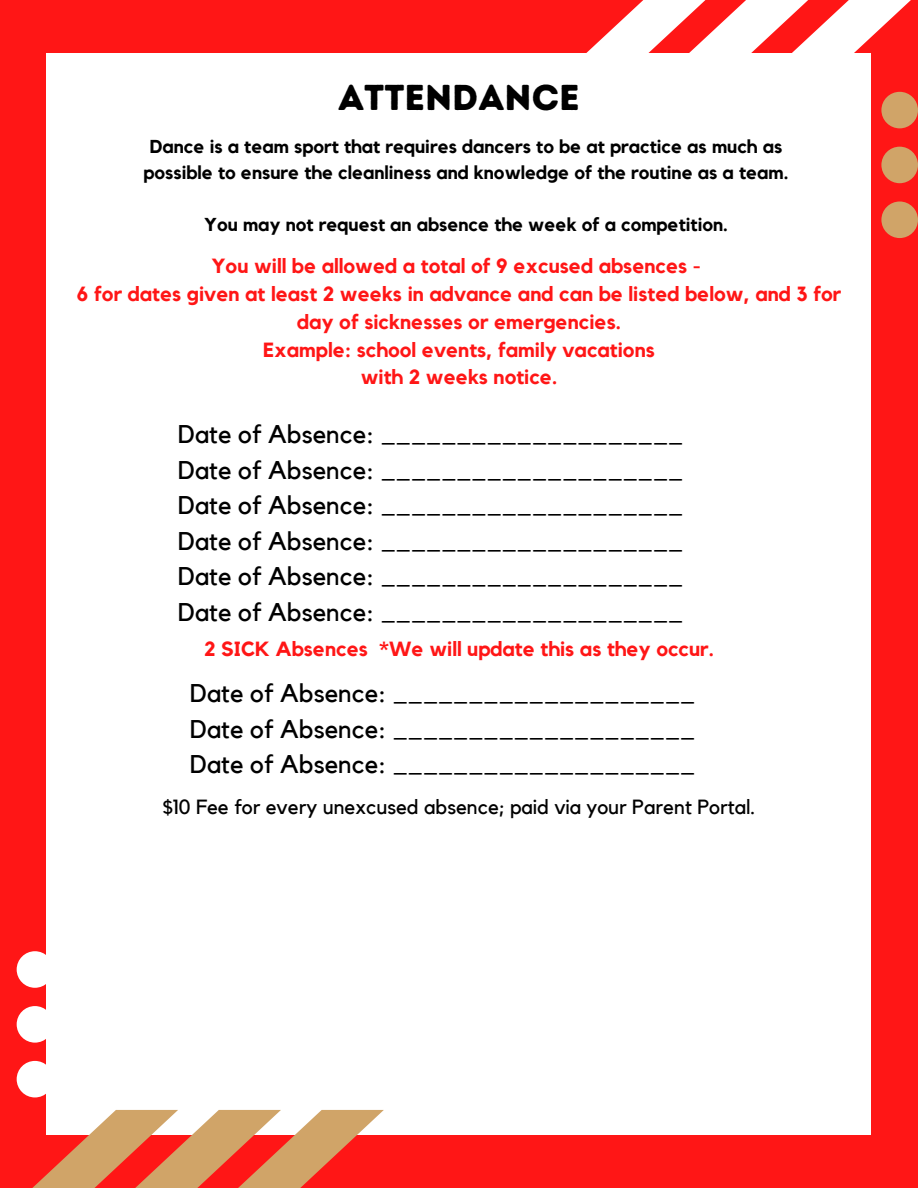
<style>
.page{position:relative;width:918px;height:1188px;background:#ff1616}
.page>*{position:absolute;margin:0;border:0;box-sizing:border-box;transform-origin:0 0}
.t1{font:36px "Intro Rust Base";color:#000}
.t2{font:25.5px/35.4px "Kollektif";color:#000;text-align:justify}
.t3{font:700 20.4px/27.8px "Kollektif";color:#ff1616;text-align:center}
.t4{font:20.4px "Kollektif";color:#000}
.t5{font:700 18.6px/26px "Kollektif";color:#000;text-align:center}
</style>
<div class="page">
<div style="left:47px;top:53px;width:824px;height:1082px;background:#fff"></div>
<svg style="left:586px;top:0;width:332px;height:238px"></svg>
<svg style="left:32px;top:1110px;width:351px;height:78px"></svg>
<svg style="left:17px;top:951px;width:30px;height:146px"></svg>
<h1 class="t1" style="left:338px;top:76px;width:243px">ATTENDANCE</h1>
<p class="t5" style="left:144px;top:134px;width:646px">Dance is a team sport that requires dancers to be at practice as much as possible to ensure the cleanliness and knowledge of the routine as a team.</p>
<p class="t5" style="left:204px;top:212px;width:525px">You may not request an absence the week of a competition.</p>
<h3 class="t3" style="left:77px;top:253px;width:766px">You will be allowed a total of 9 excused absences -<br>6 for dates given at least 2 weeks in advance and can be listed below, and 3 for day of sicknesses or emergencies.<br>Example: school events, family vacations<br>with 2 weeks notice.</h3>
<h3 class="t2" style="left:178px;top:418px;width:507px">Date of Absence: ____________________ Date of Absence: ____________________ Date of Absence: ____________________ Date of Absence: ____________________ Date of Absence: ____________________ Date of Absence: ____________________</h3>
<h3 class="t3" style="left:204px;top:636px;width:511px">2 SICK Absences *We will update this as they occur.</h3>
<h3 class="t2" style="left:190px;top:677px;width:507px">Date of Absence: ____________________ Date of Absence: ____________________ Date of Absence: ____________________</h3>
<h2 class="t4" style="left:163px;top:797px;width:594px">$10 Fee for every unexcused absence; paid via your Parent Portal.</h2>
</div>
